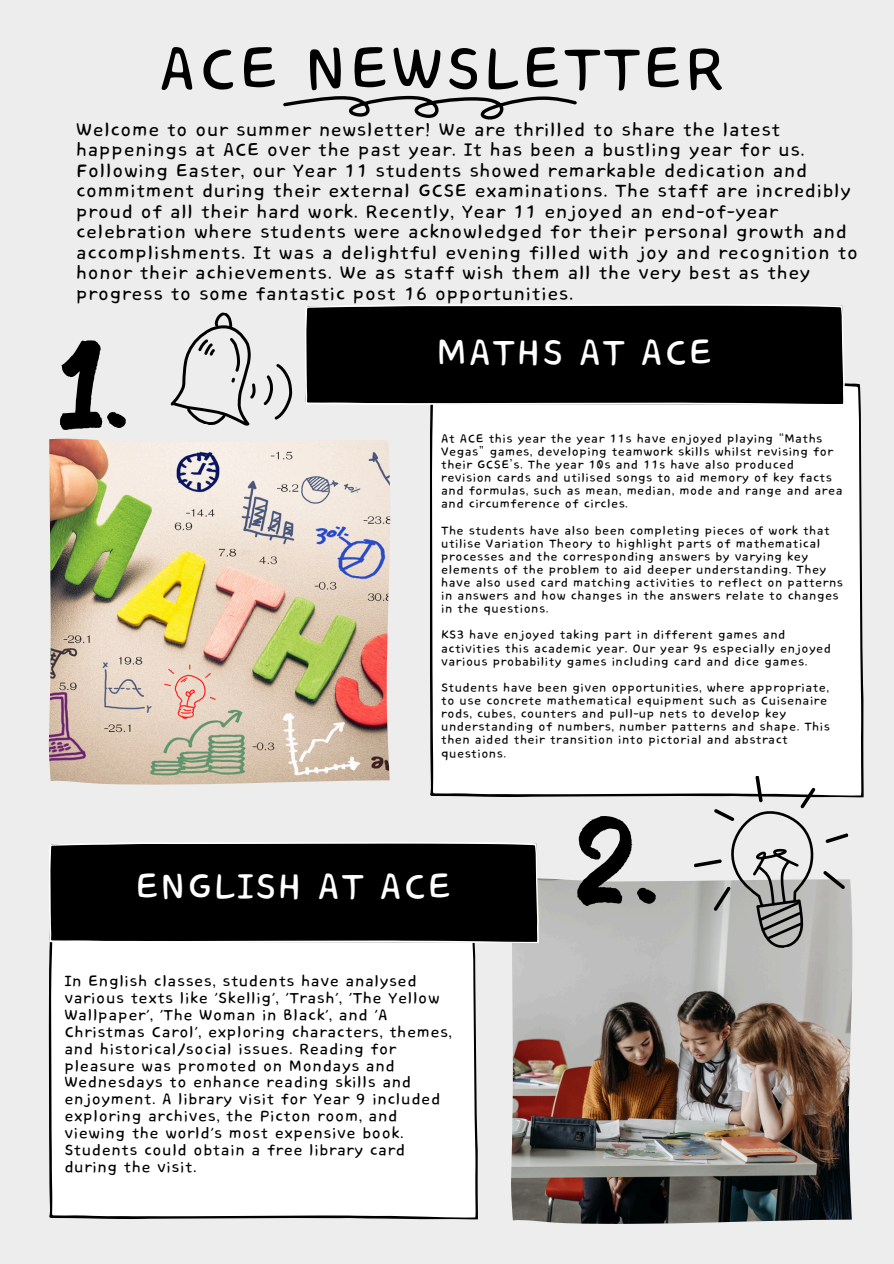
<style>
.page{position:relative;width:894px;height:1264px;background:#fff}
.page>*{position:absolute;margin:0;border:0;box-sizing:border-box;transform-origin:0 0}
.t1{font:120px "Bosk";color:#000}
.t2{font:76.5px "Core Bandi Face";color:#000}
.t3{font:45.75px "Core Bandi Face";color:#fff}
.t4{font:23.25px/20.5px "Core Bandi Face";color:#000}
.t5{font:19.5px/17px "Core Bandi Face";color:#000}
.t6{font:15.15px/13px "Core Bandi Face";color:#000}
</style>
<div class="page">
<div style="left:0;top:0;width:893px;height:1263px;background:#ededed"></div>
<div style="left:430px;top:382px;width:433px;height:415px;background:#fff"></div>
<img style="left:49px;top:438px;width:341px;height:347px">
<svg style="left:170px;top:312px;width:123px;height:114px"></svg>
<div style="left:305px;top:304px;width:539px;height:101px;background:#000"></div>
<div style="left:49px;top:943px;width:429px;height:276px;background:#fff"></div>
<img style="left:511px;top:878px;width:341px;height:346px">
<svg style="left:693px;top:775px;width:156px;height:176px"></svg>
<div style="left:49px;top:842px;width:489px;height:101px;background:#000"></div>
<svg style="left:283px;top:96px;width:293px;height:23px"></svg>
<h4 class="t2" style="left:158px;top:29px;width:569px">ACE NEWSLETTER</h4>
<h3 class="t4" style="left:76px;top:120px;width:783px">Welcome to our summer newsletter! We are thrilled to share the latest happenings at ACE over the past year. It has been a bustling year for us.<br>Following Easter, our Year 11 students showed remarkable dedication and commitment during their external GCSE examinations. The staff are incredibly proud of all their hard work. Recently, Year 11 enjoyed an end-of-year celebration where students were acknowledged for their personal growth and accomplishments. It was a delightful evening filled with joy and recognition to honor their achievements. We as staff wish them all the very best as they progress to some fantastic post 16 opportunities.</h3>
<p class="t3" style="left:436px;top:328px;width:279px">MATHS AT ACE</p>
<h1 class="t1" style="left:58px;top:338px;width:72px">1.</h1>
<p class="t6" style="left:441px;top:432px;width:403px">At ACE this year the year 11s have enjoyed playing “Maths Vegas” games, developing teamwork skills whilst revising for their GCSE’s. The year 10s and 11s have also produced revision cards and utilised songs to aid memory of key facts and formulas, such as mean, median, mode and range and area and circumference of circles.</p>
<p class="t6" style="left:441px;top:524px;width:403px">The students have also been completing pieces of work that utilise Variation Theory to highlight parts of mathematical processes and the corresponding answers by varying key elements of the problem to aid deeper understanding. They have also used card matching activities to reflect on patterns in answers and how changes in the answers relate to changes in the questions.</p>
<p class="t6" style="left:441px;top:629px;width:391px">KS3 have enjoyed taking part in different games and activities this academic year. Our year 9s especially enjoyed various probability games including card and dice games.</p>
<h1 class="t6" style="left:441px;top:681px;width:390px">Students have been given opportunities, where appropriate, to use concrete mathematical equipment such as Cuisenaire rods, cubes, counters and pull-up nets to develop key understanding of numbers, number patterns and shape. This then aided their transition into pictorial and abstract questions.</h1>
<p class="t3" style="left:135px;top:862px;width:318px">ENGLISH AT ACE</p>
<p class="t5" style="left:64px;top:973px;width:389px">In English classes, students have analysed various texts like 'Skellig', 'Trash', 'The Yellow Wallpaper', 'The Woman in Black', and 'A Christmas Carol', exploring characters, themes, and historical/social issues. Reading for pleasure was promoted on Mondays and Wednesdays to enhance reading skills and enjoyment. A library visit for Year 9 included exploring archives, the Picton room, and viewing the world's most expensive book.<br>Students could obtain a free library card during the visit.</p>
<p class="t1" style="left:574px;top:813px;width:85px">2.</p>
</div>
